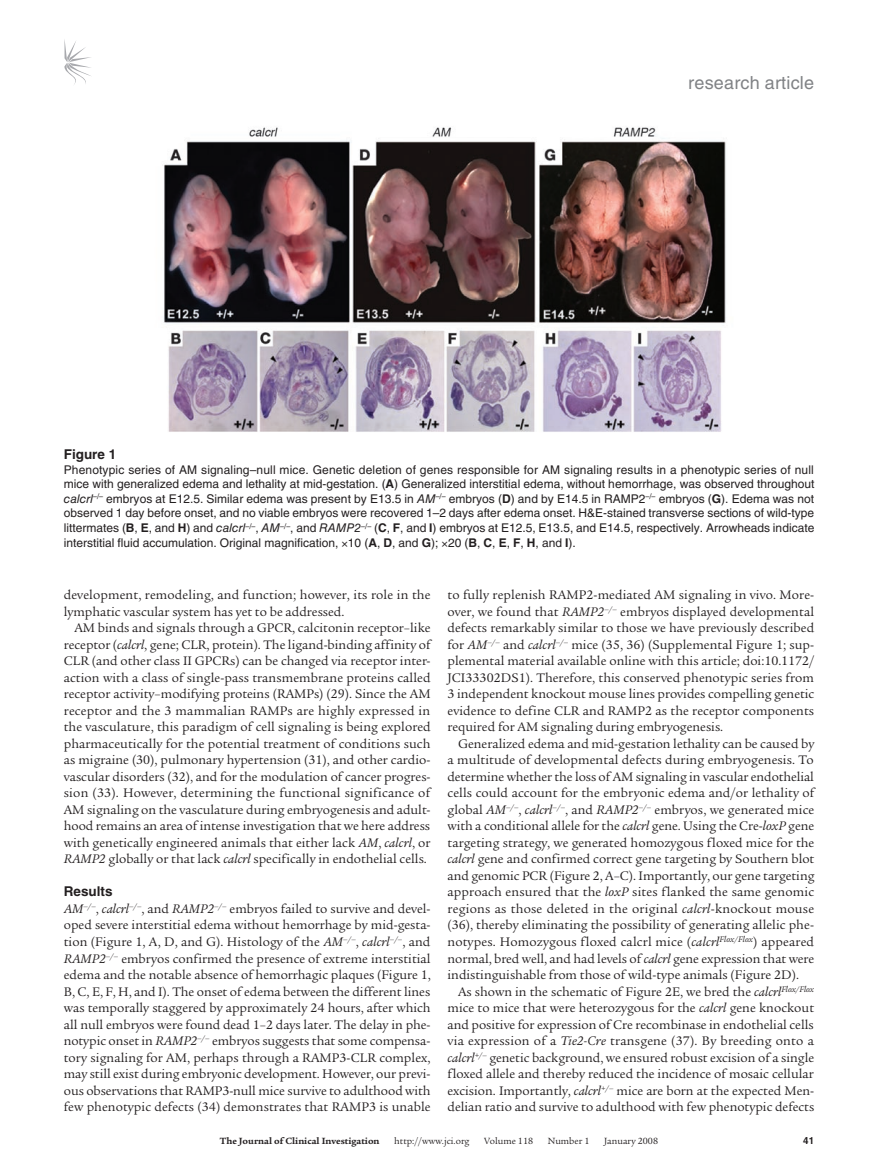
<style>
.page{position:relative;width:878px;height:1174px;background:#fff}
.page>*{position:absolute;margin:0;border:0;box-sizing:border-box;transform-origin:0 0}
.t1{font:18px "Helvetica LT Std";letter-spacing:.01em;color:#808285}
.t2{font:13.5px/16.5px "Legacy Serif Std";color:#231f20;text-align:justify}
.t3{font:700 13.5px "Helvetica LT Std";color:#231f20}
.t4{font:12px/14.7px "Helvetica LT Std";color:#231f20;text-align:justify}
.t5{font:9.75px "Legacy Serif Std";color:#231f20}
.t6{font:700 9.75px "Legacy Serif Std";color:#231f20}
.t7{font:700 9.75px "Helvetica LT Std";color:#231f20}
.s1{font-weight:700}
.s2{font-style:italic}
</style>
<div class="page">
<svg style="left:64px;top:39px;width:27px;height:45px"></svg>
<img style="left:163px;top:127px;width:563px;height:305px">
<h1 class="t1" style="left:688px;top:72px;width:127px">research article</h1>
<p class="t3" style="left:64px;top:446px;width:54px">Figure 1</p>
<p class="t4" style="left:64px;top:462px;width:752px">Phenotypic series of AM signaling–null mice. Genetic deletion of genes responsible for AM signaling results in a phenotypic series of null mice with generalized edema and lethality at mid-gestation. (<span class="s1">A</span>) Generalized interstitial edema, without hemorrhage, was observed throughout <span class="s2">calcrl</span><sup>–/–</sup> embryos at E12.5. Similar edema was present by E13.5 in <span class="s2">AM</span><sup>–/–</sup> embryos (<span class="s1">D</span>) and by E14.5 in RAMP2<sup>–/–</sup> embryos (<span class="s1">G</span>). Edema was not observed 1 day before onset, and no viable embryos were recovered 1–2 days after edema onset. H&amp;E-stained transverse sections of wild-type littermates (<span class="s1">B</span>, <span class="s1">E</span>, and <span class="s1">H</span>) and <span class="s2">calcrl</span><sup>–/–</sup>, <span class="s2">AM</span><sup>–/–</sup>, and <span class="s2">RAMP2</span><sup>–/–</sup> (<span class="s1">C</span>, <span class="s1">F</span>, and <span class="s1">I</span>) embryos at E12.5, E13.5, and E14.5, respectively. Arrowheads indicate interstitial fluid accumulation. Original magnification, 10 (<span class="s1">A</span>, <span class="s1">D</span>, and <span class="s1">G</span>); 20 (<span class="s1">B</span>, <span class="s1">C</span>, <span class="s1">E</span>, <span class="s1">F</span>, <span class="s1">H</span>, and <span class="s1">I</span>).</p>
<p class="t2" style="left:64px;top:587px;width:368px">development, remodeling, and function; however, its role in the lymphatic vascular system has yet to be addressed.</p>
<p class="t2" style="left:64px;top:620px;width:368px;text-indent:11px">AM binds and signals through a GPCR, calcitonin receptor–like receptor (<span class="s2">calcrl</span>, gene; CLR, protein). The ligand-binding affinity of CLR (and other class II GPCRs) can be changed via receptor inter&shy;action with a class of single-pass transmembrane proteins called receptor activity–modifying proteins (RAMPs) (29). Since the AM receptor and the 3 mammalian RAMPs are highly expressed in the vasculature, this paradigm of cell signaling is being explored pharmaceutically for the potential treatment of conditions such as migraine (30), pulmonary hypertension (31), and other cardio&shy;vascular disorders (32), and for the modulation of cancer progres&shy;sion (33). However, determining the functional significance of AM signaling on the vasculature during embryogenesis and adult&shy;hood remains an area of intense investigation that we here address with genetically engineered animals that either lack <span class="s2">AM</span>, <span class="s2">calcrl</span>, or <span class="s2">RAMP2</span> globally or that lack <span class="s2">calcrl</span> specifically in endothelial cells.</p>
<p class="t3" style="left:64px;top:883px;width:50px">Results</p>
<p class="t2" style="left:64px;top:900px;width:368px"><span class="s2">AM</span><sup>–/–</sup>, <span class="s2">calcrl</span><sup>–/–</sup>, and <span class="s2">RAMP2</span><sup>–/–</sup> embryos failed to survive and devel&shy;oped severe interstitial edema without hemorrhage by mid-gesta&shy;tion (Figure 1, A, D, and G). Histology of the <span class="s2">AM</span><sup>–/–</sup>, <span class="s2">calcrl</span><sup>–/–</sup>, and <span class="s2">RAMP2</span><sup>–/–</sup> embryos confirmed the presence of extreme interstitial edema and the notable absence of hemorrhagic plaques (Figure 1, B, C, E, F, H, and I). The onset of edema between the different lines was temporally staggered by approximately 24 hours, after which all null embryos were found dead 1–2 days later. The delay in phe&shy;notypic onset in <span class="s2">RAMP2</span><sup>–/–</sup> embryos suggests that some compensa&shy;tory signaling for AM, perhaps through a RAMP3-CLR complex, may still exist during embryonic development. However, our previ&shy;ous observations that RAMP3-null mice survive to adulthood with few phenotypic defects (34) demonstrates that RAMP3 is unable</p>
<p class="t2" style="left:447px;top:587px;width:368px">to fully replenish RAMP2-mediated AM signaling in vivo. More&shy;over, we found that <span class="s2">RAMP2</span><sup>–/–</sup> embryos displayed developmental defects remarkably similar to those we have previously described for <span class="s2">AM</span><sup>–/–</sup> and <span class="s2">calcrl</span><sup>–/–</sup> mice (35, 36) (Supplemental Figure 1; sup&shy;plemental material available online with this article; doi:10.1172/ JCI33302DS1). Therefore, this conserved phenotypic series from 3 independent knockout mouse lines provides compelling genetic evidence to define CLR and RAMP2 as the receptor components required for AM signaling during embryogenesis.</p>
<p class="t2" style="left:447px;top:735px;width:368px;text-indent:11px">Generalized edema and mid-gestation lethality can be caused by a multitude of developmental defects during embryogenesis. To determine whether the loss of AM signaling in vascular endothelial cells could account for the embryonic edema and/or lethality of global <span class="s2">AM</span><sup>–/–</sup>, <span class="s2">calcrl</span><sup>–/–</sup>, and <span class="s2">RAMP2</span><sup>–/–</sup> embryos, we generated mice with a conditional allele for the <span class="s2">calcrl</span> gene. Using the Cre-<span class="s2">loxP</span> gene targeting strategy, we generated homozygous floxed mice for the <span class="s2">calcrl</span> gene and confirmed correct gene targeting by Southern blot and genomic PCR (Figure 2, A–C). Importantly, our gene targeting approach ensured that the <span class="s2">loxP</span> sites flanked the same genomic regions as those deleted in the original <span class="s2">calcrl</span>-knockout mouse (36), thereby eliminating the possibility of generating allelic phe&shy;notypes. Homozygous floxed calcrl mice (<span class="s2">calcrl</span><sup>Flox/Flox</sup>) appeared normal, bred well, and had levels of <span class="s2">calcrl</span> gene expression that were indistinguishable from those of wild-type animals (Figure 2D).</p>
<p class="t2" style="left:447px;top:983px;width:368px;text-indent:11px">As shown in the schematic of Figure 2E, we bred the <span class="s2">calcrl</span><sup>Flox/Flox </sup>mice to mice that were heterozygous for the <span class="s2">calcrl</span> gene knockout and positive for expression of Cre recombinase in endothelial cells via expression of a <span class="s2">Tie2-Cre</span> transgene (37). By breeding onto a <span class="s2">calcrl</span><sup>+/–</sup> genetic background, we ensured robust excision of a single floxed allele and thereby reduced the incidence of mosaic cellular excision. Importantly, <span class="s2">calcrl</span><sup>+/–</sup> mice are born at the expected Men&shy;delian ratio and survive to adulthood with few phenotypic defects</p>
<p class="t6" style="left:220px;top:1135px;width:161px">The Journal of Clinical Investigation</p>
<p class="t5" style="left:394px;top:1135px;width:77px">http://www.jci.org</p>
<p class="t5" style="left:484px;top:1135px;width:50px">Volume 118</p>
<p class="t5" style="left:548px;top:1135px;width:43px">Number 1</p>
<p class="t5" style="left:604px;top:1135px;width:55px">January 2008</p>
<p class="t7" style="left:803px;top:1134px;width:12px">41</p>
</div>
